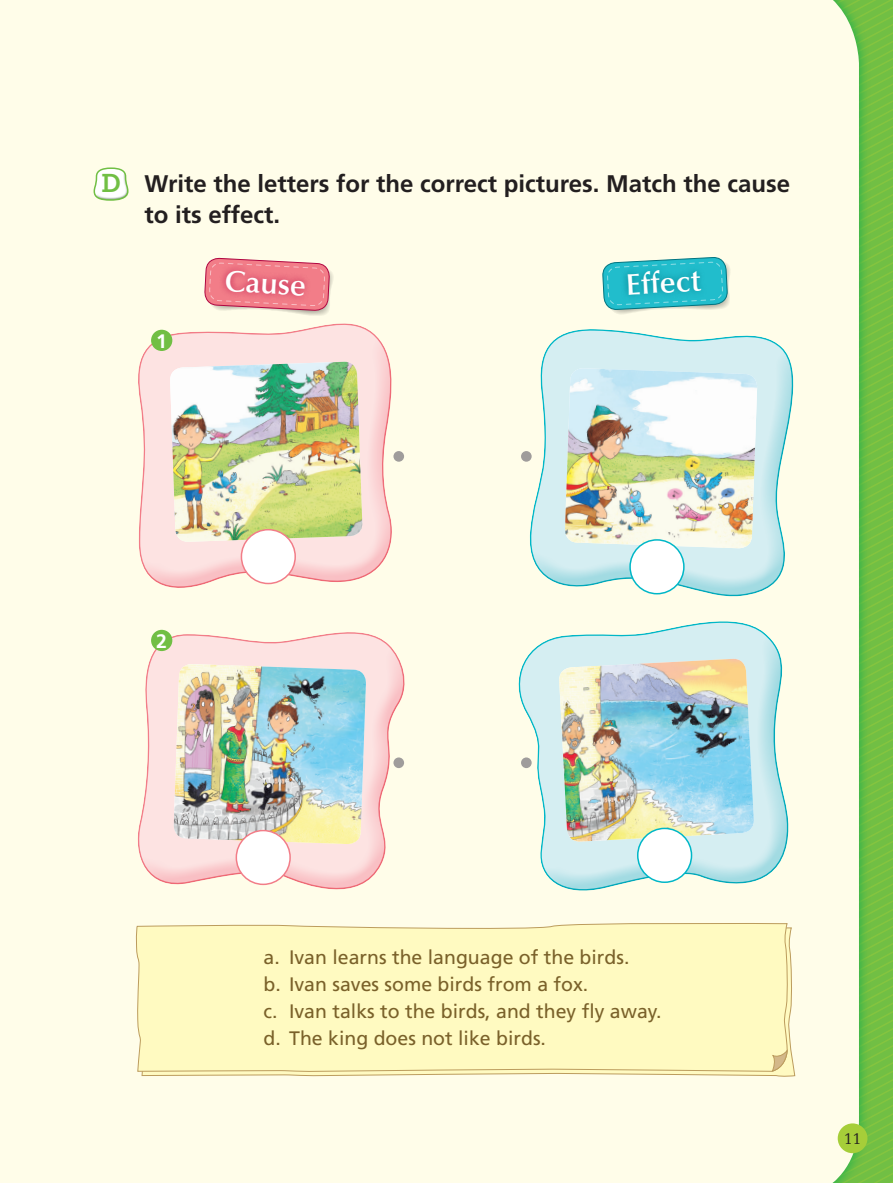
<style>
.page{position:relative;width:893px;height:1183px;background:#fff}
.page>*{position:absolute;margin:0;border:0;box-sizing:border-box;transform-origin:0 0}
.t1{font:600 30px "Optima LT Std";color:#fff}
.t2{font:700 24px/31.5px "Frutiger";color:#231f20}
.t3{font:19.5px/27px "Frutiger";color:#7a612a}
.t4{font:700 19.5px "Frutiger";color:#fff}
.t5{font:300 16.5px "Diverda Serif LT Std";color:#231f20}
.s1{font-family:"Museo Slab 700";font-weight:400;font-size:25.5px;color:#71bf44}
</style>
<div class="page">
<div style="left:0;top:0;width:771px;height:1182px;background:#fffde9"></div>
<svg style="left:204px;top:248px;width:131px;height:72px"></svg>
<svg style="left:601px;top:254px;width:134px;height:70px"></svg>
<svg style="left:140px;top:1071px;width:631px;height:5px"></svg>
<div style="left:136px;top:922px;width:635px;height:149px;background:#fffac1"></div>
<svg style="left:771px;top:0;width:122px;height:1182px"></svg>
<svg style="left:135px;top:629px;width:270px;height:16px"></svg>
<div style="left:135px;top:645px;width:270px;height:245px;background:#f05972;opacity:.24"></div>
<svg style="left:512px;top:613px;width:283px;height:286px"></svg>
<svg style="left:514px;top:631px;width:287px;height:270px"></svg>
<svg style="left:136px;top:321px;width:257px;height:14px"></svg>
<div style="left:135px;top:335px;width:258px;height:253px;background:#f05972;opacity:.24"></div>
<svg style="left:520px;top:324px;width:286px;height:281px"></svg>
<div style="left:91px;top:164px;width:36px;height:32px;background:#fffde9"></div>
<div style="left:92px;top:171px;width:37px;height:31px;background:#fffde9"></div>
<svg style="left:93px;top:167px;width:36px;height:34px"></svg>
<div style="left:393px;top:451px;width:11px;height:10px;background:#9f9c9b;border-radius:50%"></div>
<div style="left:393px;top:757px;width:11px;height:10px;background:#9f9c9b;border-radius:50%"></div>
<div style="left:521px;top:451px;width:11px;height:10px;background:#9f9c9b;border-radius:50%"></div>
<div style="left:521px;top:757px;width:11px;height:10px;background:#9f9c9b;border-radius:50%"></div>
<img style="left:170px;top:361px;width:193px;height:181px">
<img style="left:564px;top:368px;width:194px;height:180px">
<img style="left:173px;top:664px;width:193px;height:180px">
<img style="left:558px;top:658px;width:196px;height:184px">
<div style="left:151px;top:329px;width:21px;height:22px;background:#71bf44;border-radius:50%"></div>
<div style="left:151px;top:629px;width:21px;height:22px;background:#71bf44;border-radius:50%"></div>
<div style="left:241px;top:529px;width:54px;height:54px;background:#fff;border-radius:50%"></div>
<div style="left:241px;top:529px;width:55px;height:55px;border:2px solid #f27d88;border-radius:50%"></div>
<div style="left:630px;top:539px;width:54px;height:54px;background:#fff;border-radius:50%"></div>
<div style="left:629px;top:539px;width:56px;height:55px;border:2px solid #00b7c7;border-radius:50%"></div>
<div style="left:236px;top:830px;width:54px;height:54px;background:#fff;border-radius:50%"></div>
<div style="left:236px;top:829px;width:55px;height:55px;border:2px solid #f27d88;border-radius:50%"></div>
<div style="left:638px;top:828px;width:53px;height:54px;background:#fff;border-radius:50%"></div>
<div style="left:637px;top:827px;width:55px;height:55px;border:2px solid #00b7c7;border-radius:50%"></div>
<p class="t2" style="left:145px;top:168px;width:647px;text-indent:-43px"><span class="s1">D</span> Write the letters for the correct pictures. Match the cause to its effect.</p>
<p class="t4" style="left:156px;top:329px;width:12px">1</p>
<h1 class="t1" style="left:225px;top:264px;width:83px;rotate:3deg">Cause</h1>
<h1 class="t1" style="left:625px;top:267px;width:76px;rotate:-3deg">Effect</h1>
<p class="t4" style="left:156px;top:629px;width:12px">2</p>
<p class="t3" style="left:264px;top:943px;width:399px">a. Ivan learns the language of the birds.<br>b. Ivan saves some birds from a fox.<br>c. Ivan talks to the birds, and they fly away. d. The king does not like birds.</p>
<p class="t5" style="left:844px;top:1128px;width:19px">11</p>
</div>
